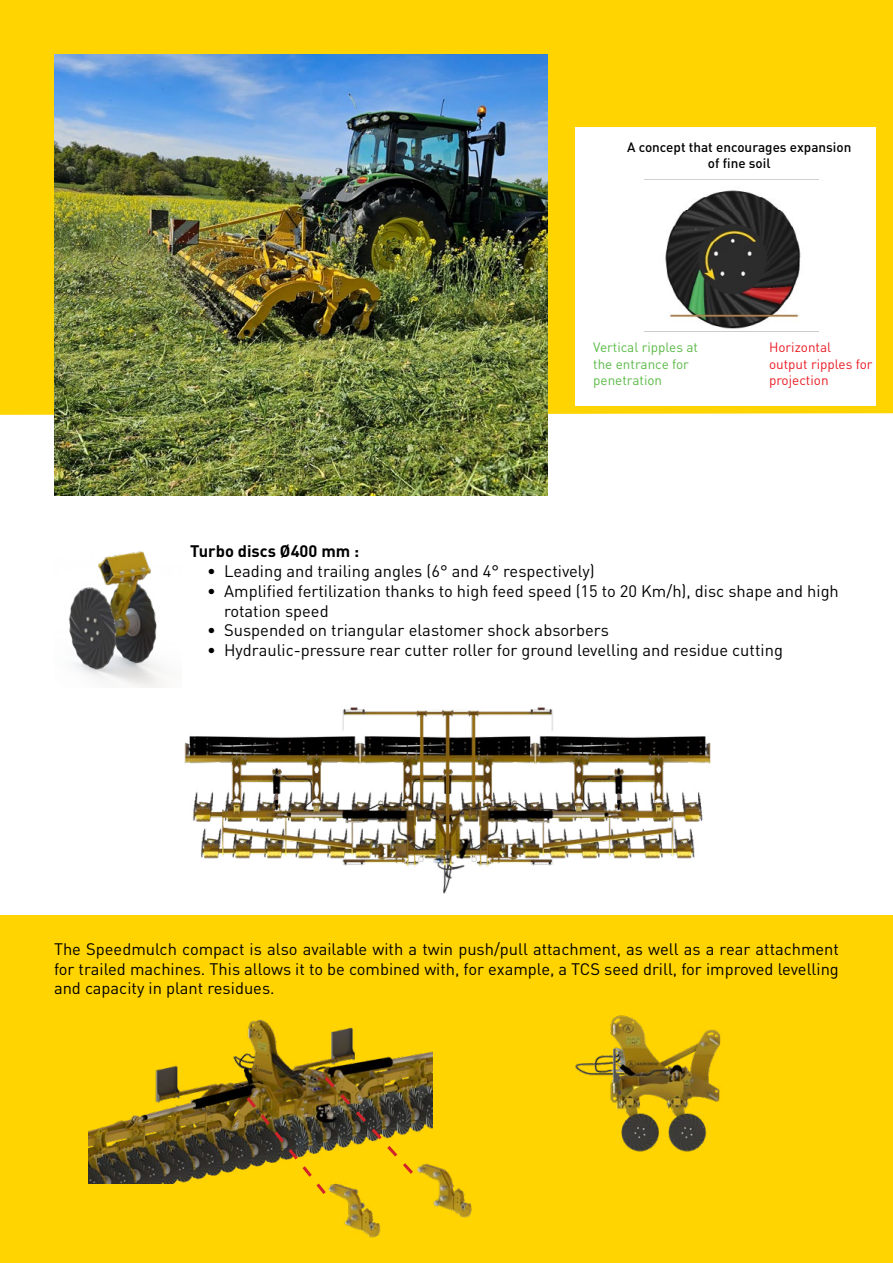
<style>
.page{position:relative;width:893px;height:1263px;background:#fff}
.page>*{position:absolute;margin:0;border:0;box-sizing:border-box;transform-origin:0 0}
.t1{font:16.5px/19.8px "DIN Pro";color:#000}
.t2{font:700 16.5px "DIN Pro";color:#000}
.t3{font:13.5px/16.2px "DIN Pro";color:#5bba47}
.t4{font:500 13.5px/16.2px "DIN Pro";color:#000;text-align:center}
.t5{font:13.5px/16.2px "DIN Pro";color:#ea1d25}
</style>
<div class="page">
<div style="left:0;top:915px;width:893px;height:348px;background:#ffd400"></div>
<div style="left:0;top:0;width:893px;height:415px;background:#ffd400"></div>
<img style="left:54px;top:54px;width:493px;height:442px">
<img style="left:68px;top:551px;width:95px;height:137px">
<img style="left:341px;top:1165px;width:131px;height:72px">
<img style="left:575px;top:1015px;width:146px;height:137px">
<div style="left:575px;top:128px;width:300px;height:278px;background:#fff"></div>
<img style="left:88px;top:1019px;width:345px;height:164px">
<img style="left:644px;top:179px;width:174px;height:153px">
<img style="left:244px;top:1074px;width:172px;height:123px">
<img style="left:184px;top:707px;width:527px;height:187px">
<p class="t4" style="left:627px;top:138px;width:226px">A concept that encourages expansion of fine soil</p>
<p class="t3" style="left:593px;top:339px;width:106px">Vertical ripples at the entrance for penetration</p>
<p class="t5" style="left:769px;top:339px;width:105px">Horizontal output ripples for projection</p>
<p class="t2" style="left:190px;top:540px;width:171px">Turbo discs Ø400 mm :</p>
<p class="t1" style="left:207px;top:560px;width:389px">• Leading and trailing angles (6° and 4° respectively)</p>
<p class="t1" style="left:224px;top:580px;width:616px;text-indent:-17px">• Amplified fertilization thanks to high feed speed (15 to 20 Km/h), disc shape and high rotation speed</p>
<p class="t1" style="left:207px;top:620px;width:403px">• Suspended on triangular elastomer shock absorbers</p>
<p class="t1" style="left:207px;top:640px;width:577px">• Hydraulic-pressure rear cutter roller for ground levelling and residue cutting</p>
<p class="t1" style="left:54px;top:938px;width:786px;text-align:justify">The Speedmulch compact is also available with a twin push/pull attachment, as well as a rear attachment for trailed machines. This allows it to be combined with, for example, a TCS seed drill, for improved levelling and capacity in plant residues.</p>
</div>
